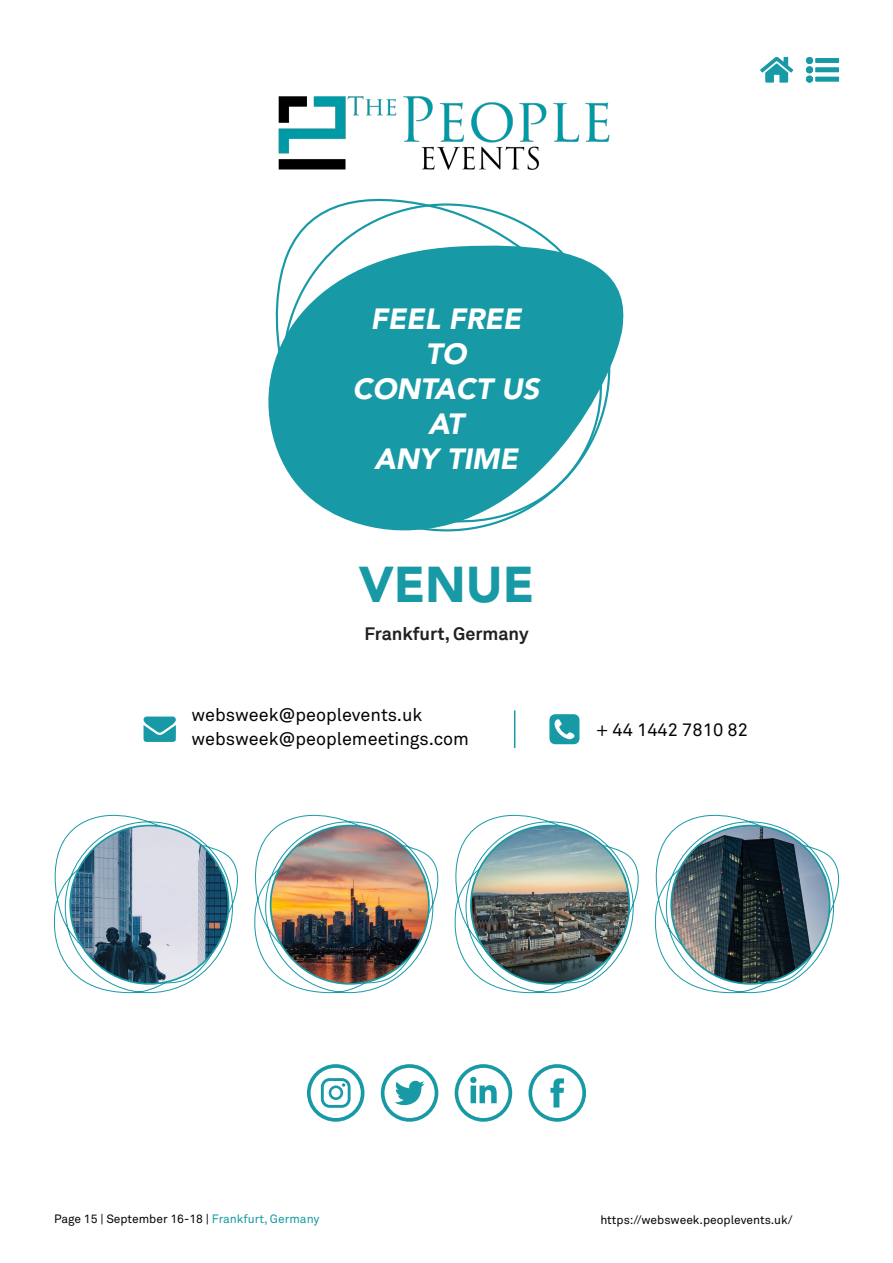
<style>
.page{position:relative;width:893px;height:1263px;background:#fff}
.page>*{position:absolute;margin:0;border:0;box-sizing:border-box;transform-origin:0 0}
.t1{font:900 49.8px "Avenir LT Std";color:#189aa6}
.t2{font:italic 900 29.1px/35px "Avenir LT Std";color:#fff;text-align:center}
.t3{font:18px "Akkurat Pro";color:#040503}
.t4{font:700 18px "Akkurat";color:#231f20}
.t5{font:12px "Akkurat Pro";color:#040503}
.s1{color:#189aa6}
</style>
<div class="page">
<svg style="left:760px;top:57px;width:33px;height:26px"></svg>
<svg style="left:806px;top:57px;width:33px;height:26px"></svg>
<div style="left:806px;top:57px;width:7px;height:7px;background:#189aa6;border-radius:50%"></div>
<div style="left:806px;top:76px;width:7px;height:7px;background:#189aa6;border-radius:50%"></div>
<div style="left:806px;top:66px;width:7px;height:7px;background:#189aa6;border-radius:50%"></div>
<svg style="left:294px;top:198px;width:254px;height:41px"></svg>
<svg style="left:268px;top:239px;width:356px;height:293px;fill:#189aa6"></svg>
<img style="left:278px;top:96px;width:332px;height:74px">
<svg style="left:54px;top:814px;width:184px;height:180px"></svg>
<img style="left:70px;top:825px;width:159px;height:159px;border-radius:79px">
<svg style="left:471px;top:814px;width:168px;height:180px"></svg>
<img style="left:471px;top:825px;width:158px;height:159px;border-radius:79px">
<svg style="left:254px;top:814px;width:217px;height:180px"></svg>
<img style="left:271px;top:825px;width:158px;height:159px;border-radius:79px">
<svg style="left:655px;top:814px;width:184px;height:180px"></svg>
<img style="left:671px;top:825px;width:159px;height:159px;border-radius:79px">
<svg style="left:307px;top:1064px;width:57px;height:58px"></svg>
<svg style="left:381px;top:1064px;width:57px;height:58px"></svg>
<svg style="left:455px;top:1064px;width:57px;height:58px"></svg>
<svg style="left:528px;top:1064px;width:58px;height:58px"></svg>
<svg style="left:143px;top:716px;width:33px;height:26px"></svg>
<svg style="left:549px;top:714px;width:30px;height:30px"></svg>
<hr style="left:514px;top:710px;width:1px;height:38px;background:#189aa6">
<p class="t2" style="left:370px;top:301px;width:158px">FEEL FREE<br>TO</p>
<p class="t2" style="left:352px;top:371px;width:194px">CONTACT US</p>
<p class="t2" style="left:428px;top:406px;width:43px">AT</p>
<p class="t2" style="left:374px;top:441px;width:151px">ANY TIME</p>
<p class="t1" style="left:359px;top:554px;width:177px">VENUE</p>
<p class="t4" style="left:364px;top:622px;width:166px">Frankfurt, Germany</p>
<p class="t3" style="left:192px;top:704px;width:232px">websweek@peoplevents.uk</p>
<p class="t3" style="left:192px;top:728px;width:279px">websweek@peoplemeetings.com</p>
<p class="t3" style="left:596px;top:719px;width:153px">+ 44 1442 7810 82</p>
<p class="t5" style="left:54px;top:1212px;width:267px">Page 15 | September 16-18 | <span class="s1">Frankfurt, Germany</span></p>
<p class="t5" style="left:600px;top:1213px;width:194px">https://websweek.peoplevents.uk/</p>
</div>
